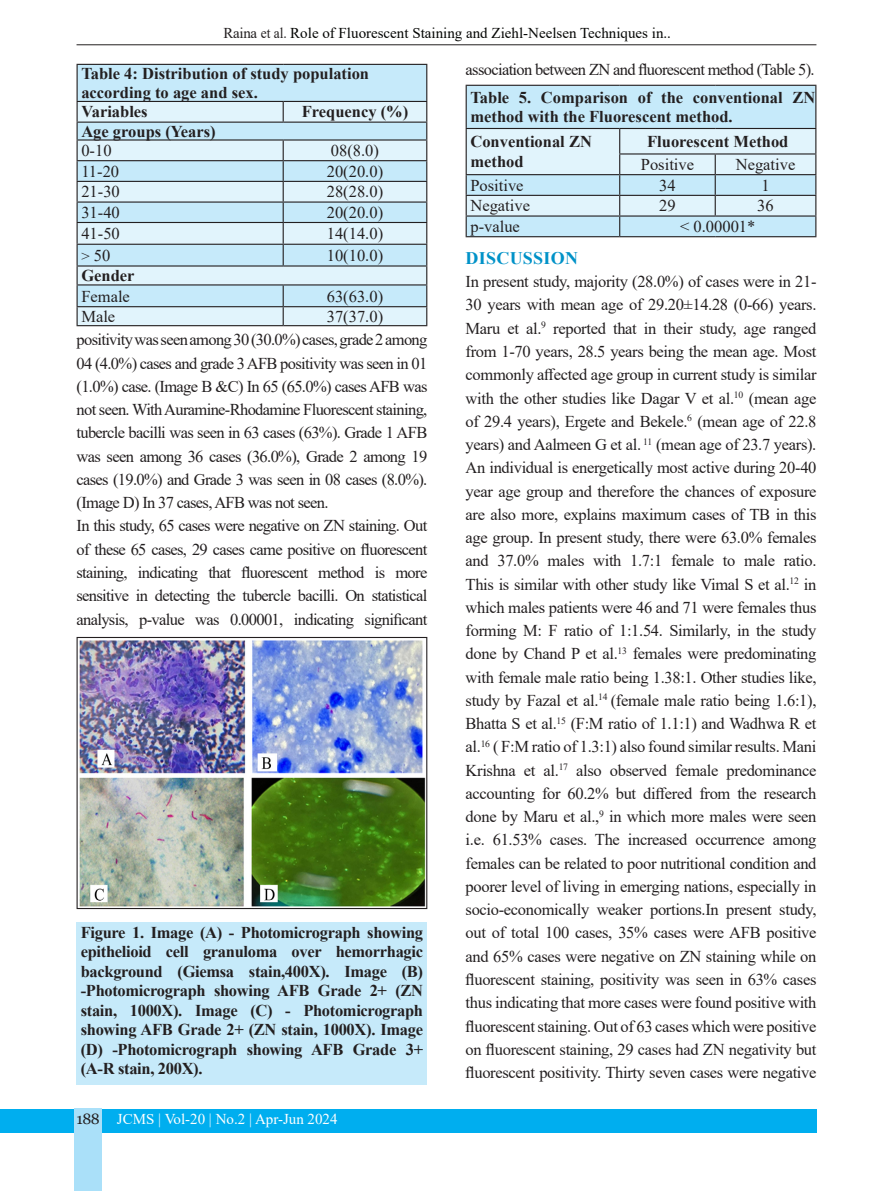
<style>
.page{position:relative;width:893px;height:1191px;background:#fff}
.page>*{position:absolute;margin:0;border:0;box-sizing:border-box;transform-origin:0 0}
.t1{font:700 17.7px "Times New Roman";letter-spacing:.015em;color:#0092c8}
.t2{font:16.5px/23.2px "Times New Roman";letter-spacing:-.04em;color:#231f20;text-align:justify}
.t3{font:700 16.5px/19.5px "Times New Roman";color:#231f20}
.t4{font:16.5px "Times New Roman";color:#231f20}
.t5{font:15px "Times New Roman";color:#040503}
.t6{font:15px "Times New Roman";color:#fff}
.s1{color:#231f20}
.s2{font-size:14.4px}
.s3{font-family:"Georgia";color:#231f20}
</style>
<div class="page">
<div style="left:0;top:1109px;width:816px;height:23px;background:#00aeef"></div>
<div style="left:74px;top:1108px;width:28px;height:83px;background:#aae0f9"></div>
<hr style="left:77px;top:44px;width:739px;height:1px;background:#231f20">
<div style="left:78px;top:65px;width:348px;height:36px;background:#c6eafa"></div>
<hr style="left:77px;top:65px;width:1px;height:36px;background:#231f20">
<hr style="left:426px;top:65px;width:1px;height:36px;background:#231f20">
<hr style="left:77px;top:64px;width:206px;height:1px;background:#231f20">
<hr style="left:283px;top:64px;width:144px;height:1px;background:#231f20">
<svg style="left:77px;top:101px;width:350px;height:225px;background:#c9e1ec"></svg>
<img style="left:79px;top:640px;width:346px;height:267px">
<div style="left:77px;top:637px;width:350px;height:272px;border:1px solid #231f20"></div>
<div style="left:77px;top:922px;width:350px;height:162px;background:#c6eafa"></div>
<div style="left:467px;top:86px;width:348px;height:42px;background:#c6eafa"></div>
<hr style="left:466px;top:85px;width:154px;height:1px;background:#231f20">
<hr style="left:620px;top:85px;width:95px;height:1px;background:#231f20">
<hr style="left:715px;top:85px;width:101px;height:1px;background:#231f20">
<hr style="left:466px;top:236px;width:154px;height:1px;background:#231f20">
<hr style="left:620px;top:236px;width:95px;height:1px;background:#231f20">
<hr style="left:715px;top:236px;width:101px;height:1px;background:#231f20">
<hr style="left:466px;top:86px;width:1px;height:42px;background:#231f20">
<hr style="left:815px;top:86px;width:1px;height:42px;background:#231f20">
<svg style="left:466px;top:128px;width:350px;height:108px;background:#cce4ef"></svg>
<p class="t5" style="left:223px;top:22px;width:449px"><span class="s1">Raina et al.</span> Role of Fluorescent Staining and Ziehl-Neelsen Techniques in..</p>
<p class="t3" style="left:81px;top:63px;width:289px">Table 4: Distribution of study population according to age and sex.</p>
<p class="t3" style="left:81px;top:102px;width:68px">Variables</p>
<p class="t3" style="left:302px;top:102px;width:108px">Frequency (%)</p>
<p class="t3" style="left:81px;top:121px;width:136px">Age groups (Years)</p>
<p class="t2" style="left:81px;top:138px;width:32px">0-10</p>
<p class="t2" style="left:331px;top:138px;width:50px">08(8.0)</p>
<p class="t2" style="left:81px;top:159px;width:39px">11-20</p>
<p class="t2" style="left:327px;top:159px;width:58px">20(20.0)</p>
<p class="t2" style="left:81px;top:180px;width:40px">21-30</p>
<p class="t2" style="left:327px;top:180px;width:58px">28(28.0)</p>
<p class="t2" style="left:81px;top:200px;width:40px">31-40</p>
<p class="t2" style="left:327px;top:200px;width:58px">20(20.0)</p>
<p class="t2" style="left:81px;top:221px;width:40px">41-50</p>
<p class="t2" style="left:327px;top:221px;width:58px">14(14.0)</p>
<p class="t2" style="left:81px;top:243px;width:30px"><span class="s2">&gt;</span> 50</p>
<p class="t2" style="left:327px;top:243px;width:58px">10(10.0)</p>
<p class="t3" style="left:81px;top:265px;width:55px">Gender</p>
<p class="t2" style="left:81px;top:284px;width:50px">Female</p>
<p class="t2" style="left:327px;top:284px;width:58px">63(63.0)</p>
<p class="t2" style="left:81px;top:304px;width:35px">Male</p>
<p class="t2" style="left:327px;top:304px;width:58px">37(37.0)</p>
<p class="t2" style="left:466px;top:58px;width:351px">association between ZN and fluorescent method (Table 5).</p>
<p class="t3" style="left:470px;top:87px;width:346px">Table 5. Comparison of the conventional ZN method with the Fluorescent method.</p>
<p class="t3" style="left:470px;top:132px;width:123px">Conventional ZN method</p>
<p class="t3" style="left:647px;top:131px;width:143px">Fluorescent Method</p>
<p class="t4" style="left:641px;top:153px;width:55px">Positive</p>
<p class="t4" style="left:736px;top:153px;width:61px">Negative</p>
<p class="t4" style="left:470px;top:174px;width:55px">Positive</p>
<p class="t2" style="left:659px;top:173px;width:18px">34</p>
<p class="t2" style="left:761px;top:173px;width:10px">1</p>
<p class="t4" style="left:470px;top:194px;width:61px">Negative</p>
<p class="t2" style="left:659px;top:194px;width:18px">29</p>
<p class="t2" style="left:757px;top:194px;width:18px">36</p>
<p class="t2" style="left:470px;top:214px;width:51px">p-value</p>
<p class="t2" style="left:680px;top:214px;width:77px">&lt; 0.00001*</p>
<p class="t1" style="left:466px;top:245px;width:114px">DISCUSSION</p>
<p class="t2" style="left:466px;top:269px;width:352px">In present study, majority (28.0%) of cases were in 21- 30 years with mean age of 29.20±14.28 (0-66) years.<br>Maru et al.<sup>9</sup> reported that in their study, age ranged from 1-70 years, 28.5 years being the mean age. Most commonly affected age group in current study is similar with the other studies like Dagar V et al.<sup>10</sup> (mean age of 29.4 years), Ergete and Bekele.<sup>6</sup> (mean age of 22.8 years) and Aalmeen G et al. <sup>11</sup> (mean age of 23.7 years).<br>An individual is energetically most active during 20-40 year age group and therefore the chances of exposure are also more, explains maximum cases of TB in this age group. In present study, there were 63.0% females and 37.0% males with 1.7:1 female to male ratio.<br>This is similar with other study like Vimal S et al.<sup>12</sup> in which males patients were 46 and 71 were females thus forming M: F ratio of 1:1.54. Similarly, in the study done by Chand P et al.<sup>13</sup> females were predominating with female male ratio being 1.38:1. Other studies like, study by Fazal et al.<sup>14</sup> (female male ratio being 1.6:1), Bhatta S et al.<sup>15</sup> (F:M ratio of 1.1:1) and Wadhwa R et al.<sup>16</sup> ( F:M ratio of 1.3:1) also found similar results. Mani Krishna et al.<sup>17</sup> also observed female predominance accounting for 60.2% but differed from the research done by Maru et al.,<sup>9</sup> in which more males were seen i.e. 61.53% cases. The increased occurrence among females can be related to poor nutritional condition and poorer level of living in emerging nations, especially in socio-economically weaker portions.In present study, out of total 100 cases, 35% cases were AFB positive and 65% cases were negative on ZN staining while on fluorescent staining, positivity was seen in 63% cases thus indicating that more cases were found positive with fluorescent staining. Out of 63 cases which were positive on fluorescent staining, 29 cases had ZN negativity but fluorescent positivity. Thirty seven cases were negative</p>
<p class="t2" style="left:77px;top:328px;width:352px">positivity was seen among 30 (30.0%) cases, grade 2 among 04 (4.0%) cases and grade 3 AFB positivity was seen in 01 (1.0%) case. (Image B &amp;C) In 65 (65.0%) cases AFB was not seen. With Auramine-Rhodamine Fluorescent staining, tubercle bacilli was seen in 63 cases (63%). Grade 1 AFB was seen among 36 cases (36.0%), Grade 2 among 19 cases (19.0%) and Grade 3 was seen in 08 cases (8.0%). (Image D) In 37 cases, AFB was not seen.</p>
<p class="t2" style="left:77px;top:514px;width:352px">In this study, 65 cases were negative on ZN staining. Out of these 65 cases, 29 cases came positive on fluorescent staining, indicating that fluorescent method is more sensitive in detecting the tubercle bacilli. On statistical analysis, p-value was 0.00001, indicating significant</p>
<p class="t3" style="left:81px;top:922px;width:344px;text-align:justify">Figure 1. Image (A) - Photomicrograph showing epithelioid cell granuloma over hemorrhagic background (Giemsa stain,400X). Image (B) -Photomicrograph showing AFB Grade 2+ (ZN stain, 1000X). Image (C) - Photomicrograph showing AFB Grade 2+ (ZN stain, 1000X). Image (D) -Photomicrograph showing AFB Grade 3+ (A-R stain, 200X).</p>
<p class="t6" style="left:76px;top:1108px;width:263px"><span class="s3">188</span> JCMS | Vol-20 | No.2 | Apr-Jun 2024</p>
</div>
